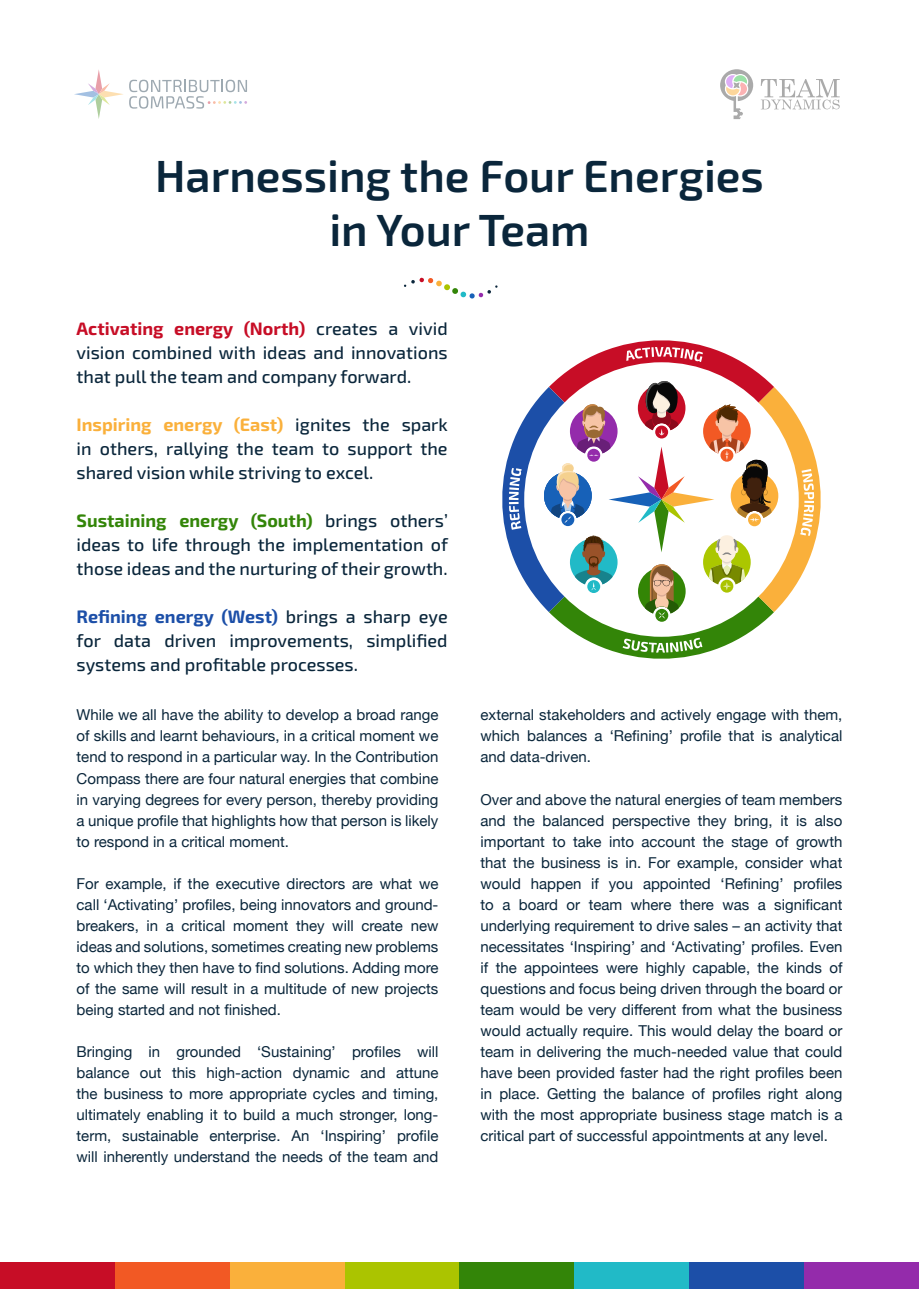
<style>
.page{position:relative;width:919px;height:1289px;background:#fff}
.page>*{position:absolute;margin:0;border:0;box-sizing:border-box;transform-origin:0 0}
.t1{font:600 45px/54px "Exo 2.0";color:#0a263b;text-align:center}
.t2{font:500 18px/24px "Exo 2.0";color:#0a263b;text-align:justify}
.t3{font:15px/21px "Helvetica Neue";color:#0a263b;text-align:justify}
.s1{font-weight:700;color:#c70d26}
.s2{font-weight:700;color:#fab03b}
.s3{font-weight:700;color:#338508}
.s4{font-weight:700;color:#1c4fa8}
</style>
<div class="page">
<div style="left:0;top:1262px;width:115px;height:26px;background:#c70d26"></div>
<div style="left:115px;top:1262px;width:115px;height:26px;background:#f25924"></div>
<div style="left:230px;top:1262px;width:114px;height:26px;background:#fab03b"></div>
<div style="left:344px;top:1262px;width:115px;height:26px;background:#abc400"></div>
<div style="left:459px;top:1262px;width:115px;height:26px;background:#338508"></div>
<div style="left:574px;top:1262px;width:115px;height:26px;background:#21bac7"></div>
<div style="left:689px;top:1262px;width:115px;height:26px;background:#1c4fa8"></div>
<div style="left:804px;top:1262px;width:114px;height:26px;background:#942bab"></div>
<svg style="left:74px;top:70px;width:173px;height:49px"></svg>
<svg style="left:720px;top:69px;width:33px;height:50px"></svg>
<svg style="left:760px;top:79px;width:79px;height:30px"></svg>
<svg style="left:404px;top:277px;width:93px;height:22px"></svg>
<svg style="left:502px;top:340px;width:319px;height:319px"></svg>
<h1 class="t1" style="left:155px;top:150px;width:610px">Harnessing the Four Energies in Your Team</h1>
<p class="t2" style="left:77px;top:317px;width:372px"><span class="s1">Activating energy (North)</span> creates a vivid vision combined with ideas and innovations that pull the team and company forward.</p>
<p class="t2" style="left:77px;top:413px;width:373px"><span class="s2">Inspiring energy (East)</span> ignites the spark in others, rallying the team to support the shared vision while striving to excel.</p>
<p class="t2" style="left:77px;top:509px;width:373px"><span class="s3">Sustaining energy (South)</span> brings others’ ideas to life through the implementation of those ideas and the nurturing of their growth.</p>
<p class="t2" style="left:77px;top:605px;width:372px"><span class="s4">Refining energy (West)</span> brings a sharp eye for data driven improvements, simplified systems and profitable processes.</p>
<p class="t3" style="left:77px;top:705px;width:363px">While we all have the ability to develop a broad range of skills and learnt behaviours, in a critical moment we tend to respond in a particular way. In the Contribution Compass there are four natural energies that combine in varying degrees for every person, thereby providing a unique profile that highlights how that person is likely to respond in a critical moment.</p>
<p class="t3" style="left:77px;top:873px;width:363px">For example, if the executive directors are what we call ‘Activating’ profiles, being innovators and ground&shy;breakers, in a critical moment they will create new ideas and solutions, sometimes creating new problems to which they then have to find solutions. Adding more of the same will result in a multitude of new projects being started and not finished.</p>
<p class="t3" style="left:77px;top:1041px;width:363px">Bringing in grounded ‘Sustaining’ profiles will balance out this high-action dynamic and attune the business to more appropriate cycles and timing, ultimately enabling it to build a much stronger, long&shy;term, sustainable enterprise. An ‘Inspiring’ profile will inherently understand the needs of the team and</p>
<p class="t3" style="left:480px;top:705px;width:363px">external stakeholders and actively engage with them, which balances a ‘Refining’ profile that is analytical and data-driven.</p>
<p class="t3" style="left:480px;top:789px;width:363px">Over and above the natural energies of team members and the balanced perspective they bring, it is also important to take into account the stage of growth that the business is in. For example, consider what would happen if you appointed ‘Refining’ profiles to a board or team where there was a significant underlying requirement to drive sales – an activity that necessitates ‘Inspiring’ and ‘Activating’ profiles. Even if the appointees were highly capable, the kinds of questions and focus being driven through the board or team would be very different from what the business would actually require. This would delay the board or team in delivering the much-needed value that could have been provided faster had the right profiles been in place. Getting the balance of profiles right along with the most appropriate business stage match is a critical part of successful appointments at any level.</p>
</div>
